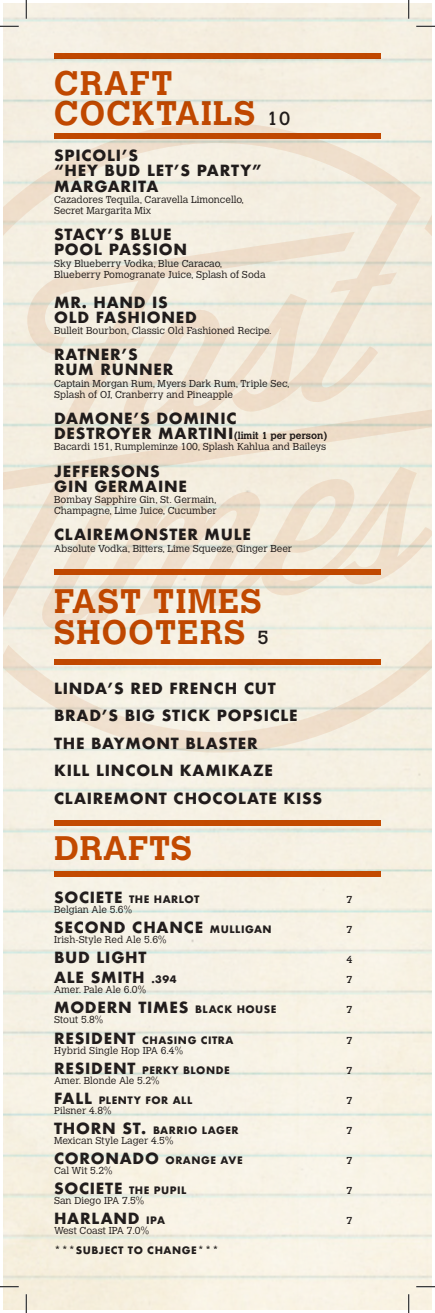
<style>
.page{position:relative;width:435px;height:1313px;background:#fff}
.page>*{position:absolute;margin:0;border:0;box-sizing:border-box;transform-origin:0 0}
.t1{font:700 33.75px/30.5px "Calvert MT Std";letter-spacing:.04em;color:#c84d00}
.t2{font:700 15px "Futura";letter-spacing:.05em;color:#231f20}
.t3{font:300 10px "Calvert MT Std";color:#231f20}
.t4{font:700 10px "Futura";letter-spacing:.05em;color:#231f20}
.t5{font:700 10px "Calvert MT Std";color:#231f20}
.t6{font:10px "Calvert MT Std";color:#231f20}
.s1{font-weight:400;font-size:18.75px;color:#231f20}
.s2{font-family:"Futura";font-size:15px}
.s3{font-size:15px}
.s4{font-size:10px}
</style>
<div class="page">
<img style="left:4px;top:4px;width:427px;height:1305px">
<div style="left:54px;top:871px;width:327px;height:5px;background:#c84d00"></div>
<div style="left:54px;top:820px;width:327px;height:5px;background:#c84d00"></div>
<svg style="left:0;top:25px;width:19px;height:2px"></svg>
<svg style="left:416px;top:25px;width:19px;height:2px"></svg>
<svg style="left:0;top:1285px;width:19px;height:2px"></svg>
<svg style="left:416px;top:1285px;width:19px;height:2px"></svg>
<svg style="left:25px;top:0;width:2px;height:19px"></svg>
<svg style="left:25px;top:1294px;width:2px;height:18px"></svg>
<svg style="left:408px;top:0;width:2px;height:19px"></svg>
<svg style="left:408px;top:1294px;width:2px;height:18px"></svg>
<p class="t1" style="left:54px;top:67px;width:120px">CRAFT</p>
<p class="t1" style="left:54px;top:98px;width:238px">COCKTAILS <span class="s1">10</span></p>
<p class="t2" style="left:54px;top:144px;width:86px">SPICOLI’S</p>
<p class="t2" style="left:54px;top:159px;width:209px">“HEY BUD LET’S PARTY”</p>
<p class="t2" style="left:54px;top:175px;width:106px">MARGARITA</p>
<p class="t3" style="left:54px;top:194px;width:191px">Cazadores Tequila, Caravella Limoncello,</p>
<p class="t3" style="left:54px;top:205px;width:99px">Secret Margarita Mix</p>
<p class="t2" style="left:54px;top:224px;width:119px">STACY’S BLUE</p>
<p class="t2" style="left:54px;top:239px;width:135px">POOL PASSION</p>
<p class="t3" style="left:54px;top:257px;width:170px">Sky Blueberry Vodka, Blue Caracao,</p>
<p class="t3" style="left:54px;top:269px;width:213px">Blueberry Pomogranate Juice, Splash of Soda</p>
<p class="t2" style="left:54px;top:291px;width:115px">MR. HAND IS</p>
<p class="t2" style="left:54px;top:306px;width:144px">OLD FASHIONED</p>
<p class="t3" style="left:54px;top:325px;width:219px">Bulleit Bourbon, Classic Old Fashioned Recipe.</p>
<p class="t2" style="left:54px;top:344px;width:85px">RATNER’S</p>
<p class="t2" style="left:54px;top:359px;width:121px">RUM RUNNER</p>
<p class="t3" style="left:54px;top:377px;width:237px">Captain Morgan Rum, Myers Dark Rum, Triple Sec,</p>
<p class="t3" style="left:54px;top:389px;width:181px">Splash of OJ, Cranberry and Pineapple</p>
<p class="t2" style="left:54px;top:407px;width:184px">DAMONE’S DOMINIC</p>
<p class="t5" style="left:54px;top:429px;width:275px"><span class="s2">DESTROYER MARTINI</span>(limit 1 per person)</p>
<p class="t3" style="left:54px;top:441px;width:274px">Bacardi 151, Rumpleminze 100, Splash Kahlua and Baileys</p>
<p class="t2" style="left:54px;top:460px;width:107px">JEFFERSONS</p>
<p class="t2" style="left:54px;top:475px;width:134px">GIN GERMAINE</p>
<p class="t3" style="left:54px;top:494px;width:164px">Bombay Sapphire Gin, St. Germain,</p>
<p class="t3" style="left:54px;top:505px;width:164px">Champagne, Lime Juice, Cucumber</p>
<p class="t2" style="left:54px;top:524px;width:199px">CLAIREMONSTER MULE</p>
<p class="t3" style="left:54px;top:542px;width:240px">Absolute Vodka, Bitters, Lime Squeeze, Ginger Beer</p>
<p class="t1" style="left:54px;top:586px;width:216px">FAST TIMES<br>SHOOTERS <span class="s1">5</span></p>
<p class="t2" style="left:54px;top:677px;width:223px">LINDA’S RED FRENCH CUT</p>
<p class="t2" style="left:54px;top:705px;width:245px">BRAD’S BIG STICK POPSICLE</p>
<p class="t2" style="left:54px;top:732px;width:205px">THE BAYMONT BLASTER</p>
<p class="t2" style="left:54px;top:760px;width:221px">KILL LINCOLN KAMIKAZE</p>
<p class="t2" style="left:54px;top:787px;width:270px">CLAIREMONT CHOCOLATE KISS</p>
<p class="t1" style="left:54px;top:832px;width:140px">DRAFTS</p>
<p class="t4" style="left:54px;top:891px;width:147px"><span class="s3">SOCIETE</span> THE HARLOT</p>
<p class="t6" style="left:347px;top:893px;width:7px">7</p>
<p class="t3" style="left:54px;top:903px;width:79px">Belgian Ale 5.6%</p>
<p class="t2" style="left:54px;top:916px;width:219px">SECOND CHANCE <span class="s4">MULLIGAN</span></p>
<p class="t6" style="left:347px;top:923px;width:7px">7</p>
<p class="t3" style="left:54px;top:933px;width:114px">Irish-Style Red Ale 5.6%</p>
<p class="t2" style="left:54px;top:946px;width:94px">BUD LIGHT</p>
<p class="t6" style="left:347px;top:953px;width:7px">4</p>
<p class="t2" style="left:54px;top:966px;width:124px">ALE SMITH <span class="s4">.394</span></p>
<p class="t6" style="left:347px;top:973px;width:7px">7</p>
<p class="t3" style="left:54px;top:983px;width:93px">Amer. Pale Ale 6.0%</p>
<p class="t2" style="left:54px;top:996px;width:224px">MODERN TIMES <span class="s4">BLACK HOUSE</span></p>
<p class="t6" style="left:347px;top:1003px;width:7px">7</p>
<p class="t3" style="left:54px;top:1013px;width:51px">Stout 5.8%</p>
<p class="t4" style="left:54px;top:1033px;width:181px"><span class="s3">RESIDENT</span> CHASING CITRA</p>
<p class="t6" style="left:347px;top:1034px;width:7px">7</p>
<p class="t3" style="left:54px;top:1044px;width:130px">Hybrid Single Hop IPA 6.4%</p>
<p class="t4" style="left:54px;top:1063px;width:177px"><span class="s3">RESIDENT</span> PERKY BLONDE</p>
<p class="t6" style="left:347px;top:1064px;width:7px">7</p>
<p class="t3" style="left:54px;top:1074px;width:107px">Amer. Blonde Ale 5.2%</p>
<p class="t4" style="left:54px;top:1093px;width:140px"><span class="s3">FALL</span> PLENTY FOR ALL</p>
<p class="t6" style="left:347px;top:1094px;width:7px">7</p>
<p class="t3" style="left:54px;top:1104px;width:59px">Pilsner 4.8%</p>
<p class="t4" style="left:54px;top:1123px;width:186px"><span class="s3">THORN ST.</span> BARRIO LAGER</p>
<p class="t6" style="left:347px;top:1124px;width:7px">7</p>
<p class="t3" style="left:54px;top:1134px;width:121px">Mexican Style Lager 4.5%</p>
<p class="t4" style="left:54px;top:1153px;width:190px"><span class="s3">CORONADO</span> ORANGE AVE</p>
<p class="t6" style="left:347px;top:1154px;width:7px">7</p>
<p class="t3" style="left:54px;top:1164px;width:60px">Cal Wit 5.2%</p>
<p class="t4" style="left:54px;top:1183px;width:134px"><span class="s3">SOCIETE</span> THE PUPIL</p>
<p class="t6" style="left:347px;top:1184px;width:7px">7</p>
<p class="t3" style="left:54px;top:1194px;width:92px">San Diego IPA 7.5%</p>
<p class="t2" style="left:54px;top:1207px;width:113px">HARLAND <span class="s4">IPA</span></p>
<p class="t6" style="left:347px;top:1214px;width:7px">7</p>
<p class="t3" style="left:54px;top:1224px;width:96px">West Coast IPA 7.0%</p>
<p class="t4" style="left:54px;top:1243px;width:166px">***SUBJECT TO CHANGE***</p>
</div>
